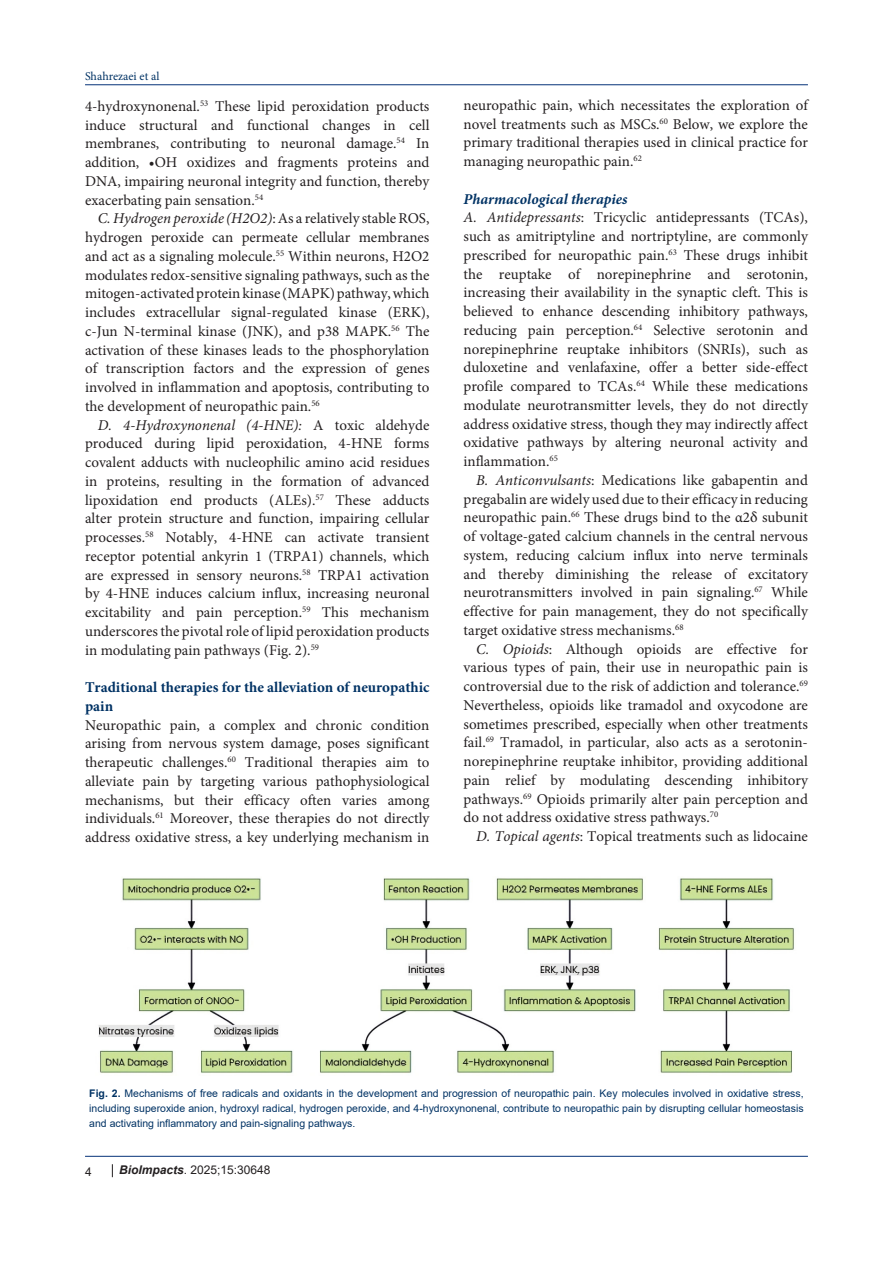
<style>
.page{position:relative;width:893px;height:1263px;background:#fff}
.page>*{position:absolute;margin:0;border:0;box-sizing:border-box;transform-origin:0 0}
.t1{font:15px/18.8px "Minion Pro";color:#231f20;text-align:justify}
.heading_1{font:700 15px/18.8px "Minion Pro";color:#003264}
.heading_1-2{font:italic 700 15px "Minion Pro";color:#003264}
.t2{font:12px "Arial";color:#231f20}
.t3{font:12px "Minion Pro";color:#003264}
.t4{font:10.5px/15px "Arial";color:#003264;text-align:justify}
.s1{font-style:italic}
.s2{font-weight:700}
.s3{font-weight:700;font-style:italic}
</style>
<div class="page">
<hr style="left:85px;top:84px;width:723px;height:1px;background:#053278">
<hr style="left:85px;top:1156px;width:723px;height:1px;background:#053278">
<svg style="left:112px;top:1164px;width:1px;height:13px"></svg>
<img style="left:98px;top:878px;width:696px;height:195px">
<p class="t3" style="left:85px;top:68px;width:76px">Shahrezaei et al</p>
<p class="t1" style="left:85px;top:97px;width:346px">4-hydroxynonenal.<sup>53</sup> These lipid peroxidation products induce structural and functional changes in cell membranes, contributing to neuronal damage.<sup>54</sup> In addition, •OH oxidizes and fragments proteins and DNA, impairing neuronal integrity and function, thereby exacerbating pain sensation.<sup>54</sup></p>
<p class="t1" style="left:85px;top:209px;width:346px;text-indent:13px"><span class="s1">C. Hydrogen peroxide (H2O2)</span>: As a relatively stable ROS, hydrogen peroxide can permeate cellular membranes and act as a signaling molecule.<sup>55</sup> Within neurons, H2O2 modulates redox-sensitive signaling pathways, such as the mitogen-activated protein kinase (MAPK) pathway, which includes extracellular signal-regulated kinase (ERK), c-Jun N-terminal kinase (JNK), and p38 MAPK.<sup>56</sup> The activation of these kinases leads to the phosphorylation of transcription factors and the expression of genes involved in inflammation and apoptosis, contributing to the development of neuropathic pain.<sup>56</sup></p>
<p class="t1" style="left:85px;top:415px;width:346px;text-indent:13px"><span class="s1">D. 4-Hydroxynonenal (4-HNE):</span> A toxic aldehyde produced during lipid peroxidation, 4-HNE forms covalent adducts with nucleophilic amino acid residues in proteins, resulting in the formation of advanced lipoxidation end products (ALEs).<sup>57</sup> These adducts alter protein structure and function, impairing cellular processes.<sup>58</sup> Notably, 4-HNE can activate transient receptor potential ankyrin 1 (TRPA1) channels, which are expressed in sensory neurons.<sup>58</sup> TRPA1 activation by 4-HNE induces calcium influx, increasing neuronal excitability and pain perception.<sup>59</sup> This mechanism underscores the pivotal role of lipid peroxidation products in modulating pain pathways (Fig. 2).<sup>59</sup></p>
<p class="heading_1" style="left:85px;top:678px;width:346px">Traditional therapies for the alleviation of neuropathic pain</p>
<p class="t1" style="left:85px;top:715px;width:346px">Neuropathic pain, a complex and chronic condition arising from nervous system damage, poses significant therapeutic challenges.<sup>60</sup> Traditional therapies aim to alleviate pain by targeting various pathophysiological mechanisms, but their efficacy often varies among individuals.<sup>61</sup> Moreover, these therapies do not directly address oxidative stress, a key underlying mechanism in</p>
<p class="t1" style="left:463px;top:96px;width:346px">neuropathic pain, which necessitates the exploration of novel treatments such as MSCs.<sup>60</sup> Below, we explore the primary traditional therapies used in clinical practice for managing neuropathic pain.<sup>62</sup></p>
<p class="heading_1-2" style="left:463px;top:188px;width:165px">Pharmacological therapies</p>
<p class="t1" style="left:463px;top:208px;width:346px"><span class="s1">A. Antidepressants</span>: Tricyclic antidepressants (TCAs), such as amitriptyline and nortriptyline, are commonly prescribed for neuropathic pain.<sup>63</sup> These drugs inhibit the reuptake of norepinephrine and serotonin, increasing their availability in the synaptic cleft. This is believed to enhance descending inhibitory pathways, reducing pain perception.<sup>64</sup> Selective serotonin and norepinephrine reuptake inhibitors (SNRIs), such as duloxetine and venlafaxine, offer a better side-effect profile compared to TCAs.<sup>64</sup> While these medications modulate neurotransmitter levels, they do not directly address oxidative stress, though they may indirectly affect oxidative pathways by altering neuronal activity and inflammation.<sup>65</sup></p>
<p class="t1" style="left:463px;top:471px;width:346px;text-indent:13px"><span class="s1">B. Anticonvulsants</span>: Medications like gabapentin and pregabalin are widely used due to their efficacy in reducing neuropathic pain.<sup>66</sup> These drugs bind to the α2δ subunit of voltage-gated calcium channels in the central nervous system, reducing calcium influx into nerve terminals and thereby diminishing the release of excitatory neurotransmitters involved in pain signaling.<sup>67</sup> While effective for pain management, they do not specifically target oxidative stress mechanisms.<sup>68</sup></p>
<p class="t1" style="left:463px;top:639px;width:346px;text-indent:13px"><span class="s1">C. Opioids</span>: Although opioids are effective for various types of pain, their use in neuropathic pain is controversial due to the risk of addiction and tolerance.<sup>69<br></sup>Nevertheless, opioids like tramadol and oxycodone are sometimes prescribed, especially when other treatments fail.<sup>69</sup> Tramadol, in particular, also acts as a serotonin&shy;norepinephrine reuptake inhibitor, providing additional pain relief by modulating descending inhibitory pathways.<sup>69</sup> Opioids primarily alter pain perception and do not address oxidative stress pathways.<sup>70</sup></p>
<p class="t1" style="left:476px;top:827px;width:333px"><span class="s1">D. Topical agents</span>: Topical treatments such as lidocaine</p>
<p class="t4" style="left:89px;top:1086px;width:716px"><span class="s2">Fig. 2.</span> Mechanisms of free radicals and oxidants in the development and progression of neuropathic pain. Key molecules involved in oxidative stress, including superoxide anion, hydroxyl radical, hydrogen peroxide, and 4-hydroxynonenal, contribute to neuropathic pain by disrupting cellular homeostasis and activating inflammatory and pain-signaling pathways.</p>
<p class="t2" style="left:85px;top:1163px;width:8px">4</p>
<p class="t2" style="left:119px;top:1162px;width:153px"><span class="s3">BioImpacts</span>. 2025;15:30648</p>
</div>
